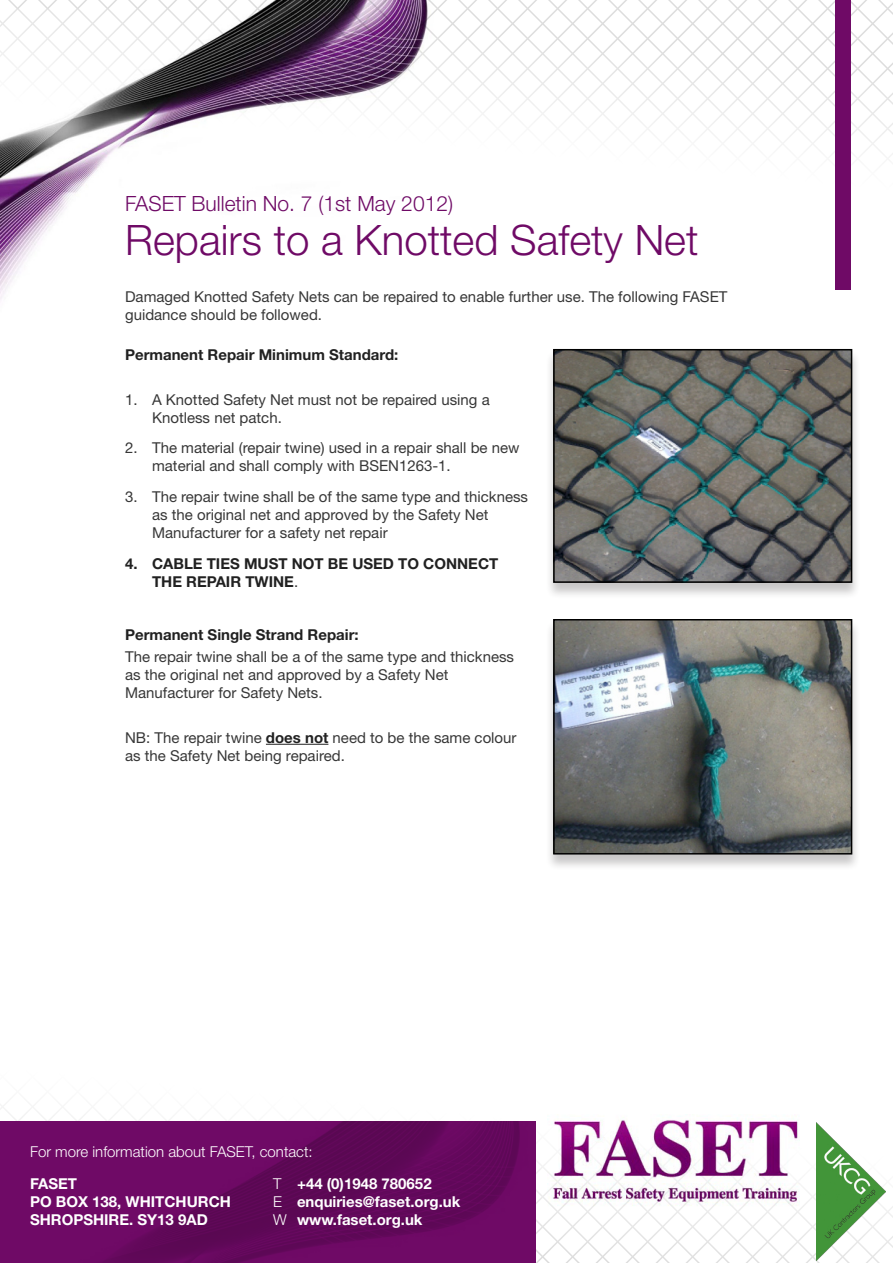
<style>
.page{position:relative;width:893px;height:1263px;background:#fff}
.page>*{position:absolute;margin:0;border:0;box-sizing:border-box;transform-origin:0 0}
.t1{font:300 42px "Helvetica Neue LT Std";color:#6f0a66}
.t2{font:300 21px "Helvetica Neue LT Std";color:#6f0a66}
.t3{font:15px/18px "Helvetica Neue LT Std";color:#373737}
.t4{font:700 15px/18px "Helvetica Neue LT Std";color:#212121}
.t5{font:700 15px/18px "Helvetica Neue LT Std";color:#fff}
.t6{font:300 15px/18px "Helvetica Neue LT Std";color:#fff}
.s1{font-weight:400;color:#373737}
.s2{font-weight:700;color:#212121}
.s3{font-weight:700}
</style>
<div class="page">
<svg style="left:822px;top:0;width:71px;height:211px"></svg>
<svg style="left:552px;top:2px;width:11px;height:103px"></svg>
<svg style="left:563px;top:0;width:30px;height:125px"></svg>
<svg style="left:593px;top:0;width:229px;height:148px"></svg>
<svg style="left:454px;top:0;width:98px;height:121px"></svg>
<svg style="left:3px;top:1107px;width:890px;height:156px"></svg>
<div style="left:836px;top:0;width:15px;height:290px;background:#6f0a66"></div>
<img style="left:547px;top:1114px;width:259px;height:95px">
<div style="left:0;top:1121px;width:535px;height:142px;background:linear-gradient(to right,#6e0a65,#63085b)"></div>
<img style="left:0;top:0;width:454px;height:300px">
<img style="left:816px;top:1122px;width:69px;height:138px">
<div style="left:545px;top:349px;width:315px;height:250px;background:#231f20;opacity:.25"></div>
<img style="left:556px;top:352px;width:293px;height:228px">
<div style="left:553px;top:349px;width:299px;height:234px;border:2px solid #000"></div>
<div style="left:545px;top:619px;width:315px;height:252px;background:#231f20;opacity:.25"></div>
<img style="left:556px;top:622px;width:293px;height:229px">
<div style="left:553px;top:619px;width:299px;height:235px;border:2px solid #000"></div>
<hr style="left:266px;top:744px;width:62px;height:1px;background:#212121">
<p class="t2" style="left:125px;top:191px;width:329px">FASET Bulletin No. 7 (1st May 2012)</p>
<p class="t1" style="left:125px;top:214px;width:575px">Repairs to a Knotted Safety Net</p>
<p class="t3" style="left:125px;top:287px;width:604px">Damaged Knotted Safety Nets can be repaired to enable further use. The following FASET guidance should be followed.</p>
<p class="t4" style="left:125px;top:345px;width:275px">Permanent Repair Minimum Standard:</p>
<p class="t3" style="left:152px;top:390px;width:339px;text-indent:-27px">1. A Knotted Safety Net must not be repaired using a<br>Knotless net patch.</p>
<p class="t3" style="left:152px;top:439px;width:369px;text-indent:-27px">2. The material (repair twine) used in a repair shall be new material and shall comply with BSEN1263-1.</p>
<p class="t3" style="left:152px;top:488px;width:378px;text-indent:-27px">3. The repair twine shall be of the same type and thickness as the original net and approved by the Safety Net<br>Manufacturer for a safety net repair</p>
<p class="t4" style="left:152px;top:554px;width:348px;text-indent:-27px">4. CABLE TIES MUST NOT BE USED TO CONNECT<br>THE REPAIR TWINE<span class="s1">.</span></p>
<p class="t4" style="left:125px;top:625px;width:235px">Permanent Single Strand Repair:</p>
<p class="t3" style="left:125px;top:648px;width:390px">The repair twine shall be a of the same type and thickness as the original net and approved by a Safety Net<br>Manufacturer for Safety Nets.</p>
<p class="t3" style="left:125px;top:728px;width:393px">NB: The repair twine <span class="s2">does not</span> need to be the same colour as the Safety Net being repaired.</p>
<p class="t6" style="left:30px;top:1136px;width:284px;line-height:31.5px">For more information about FASET, contact:<br><span class="s3">FASET</span></p>
<p class="t5" style="left:30px;top:1192px;width:202px">PO BOX 138, WHITCHURCH<br>SHROPSHIRE. SY13 9AD</p>
<p class="t5" style="left:297px;top:1174px;width:165px">+44 (0)1948 780652 enquiries@faset.org.uk www.faset.org.uk</p>
<p class="t6" style="left:273px;top:1174px;width:15px">T<br>E<br>W</p>
</div>
